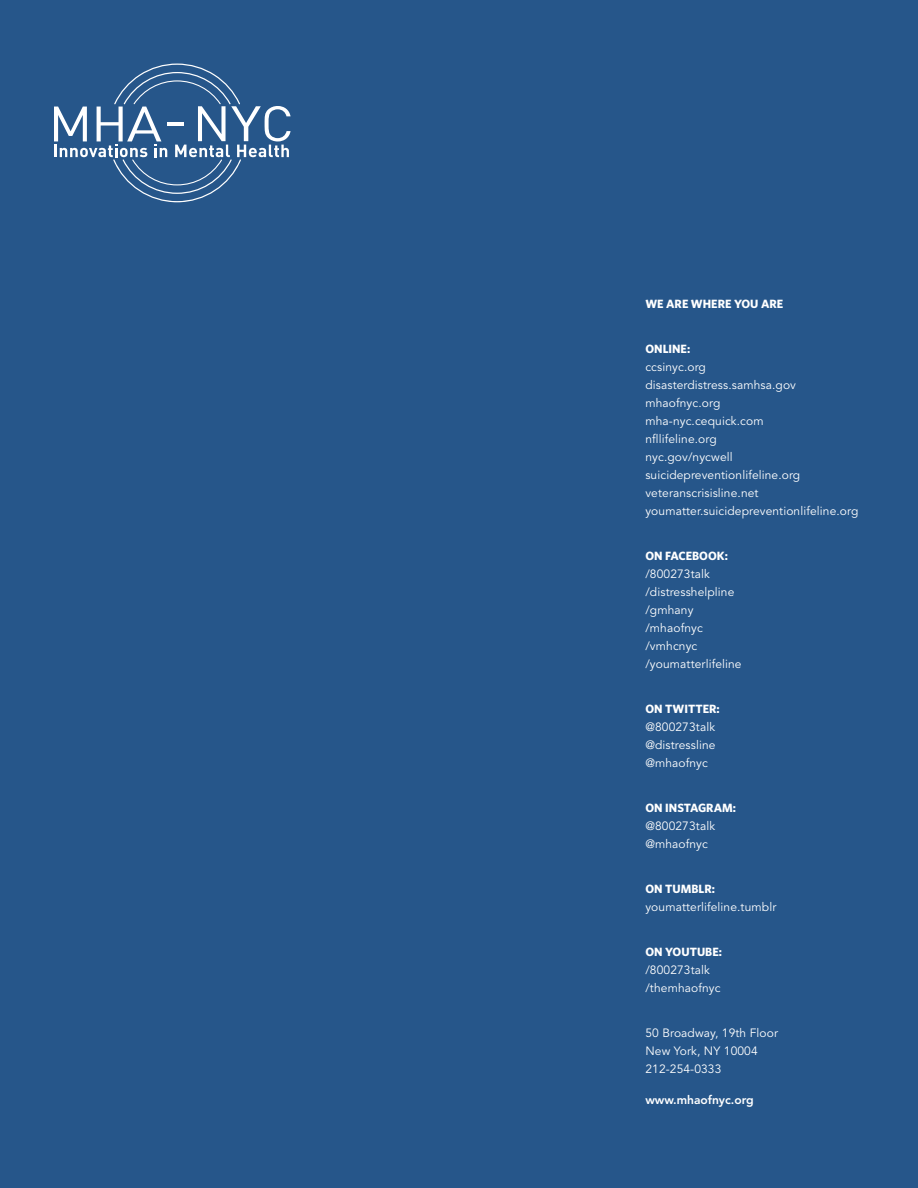
<style>
.page{position:relative;width:918px;height:1188px;background:#26568a}
.page>*{position:absolute;margin:0;border:0;box-sizing:border-box;transform-origin:0 0}
.t1{font:12px/18px "Avenir LT Std";letter-spacing:.01em;color:#fff}
.t2{font:700 12px "Whitney";color:#fff}
.t3{font:800 12px "Avenir LT Std";color:#fff}
</style>
<div class="page">
<svg style="left:54px;top:64px;width:237px;height:138px"></svg>
<p class="t2" style="left:645px;top:296px;width:139px">WE ARE WHERE YOU ARE</p>
<p class="t2" style="left:645px;top:341px;width:46px">ONLINE:</p>
<p class="t1" style="left:645px;top:358px;width:214px">ccsinyc.org disasterdistress.samhsa.gov mhaofnyc.org<br>mha-nyc.cequick.com<br>nfllifeline.org<br>nyc.gov/nycwell suicidepreventionlifeline.org veteranscrisisline.net youmatter.suicidepreventionlifeline.org</p>
<p class="t2" style="left:645px;top:548px;width:84px">ON FACEBOOK:</p>
<p class="t1" style="left:645px;top:565px;width:98px">/800273talk /distresshelpline /gmhany /mhaofnyc /vmhcnyc /youmatterlifeline</p>
<p class="t2" style="left:645px;top:701px;width:76px">ON TWITTER:</p>
<p class="t1" style="left:645px;top:718px;width:72px;text-align:justify">@800273talk @distressline @mhaofnyc</p>
<p class="t2" style="left:645px;top:800px;width:92px">ON INSTAGRAM:</p>
<p class="t1" style="left:645px;top:817px;width:71px">@800273talk @mhaofnyc</p>
<p class="t2" style="left:645px;top:881px;width:71px">ON TUMBLR:</p>
<p class="t1" style="left:645px;top:898px;width:132px">youmatterlifeline.tumblr</p>
<p class="t2" style="left:645px;top:944px;width:78px">ON YOUTUBE:</p>
<p class="t1" style="left:645px;top:961px;width:77px">/800273talk /themhaofnyc</p>
<p class="t1" style="left:645px;top:1024px;width:134px">50 Broadway, 19th Floor<br>New York, NY 10004<br>212-254-0333</p>
<p class="t3" style="left:645px;top:1093px;width:110px">www.mhaofnyc.org</p>
</div>
